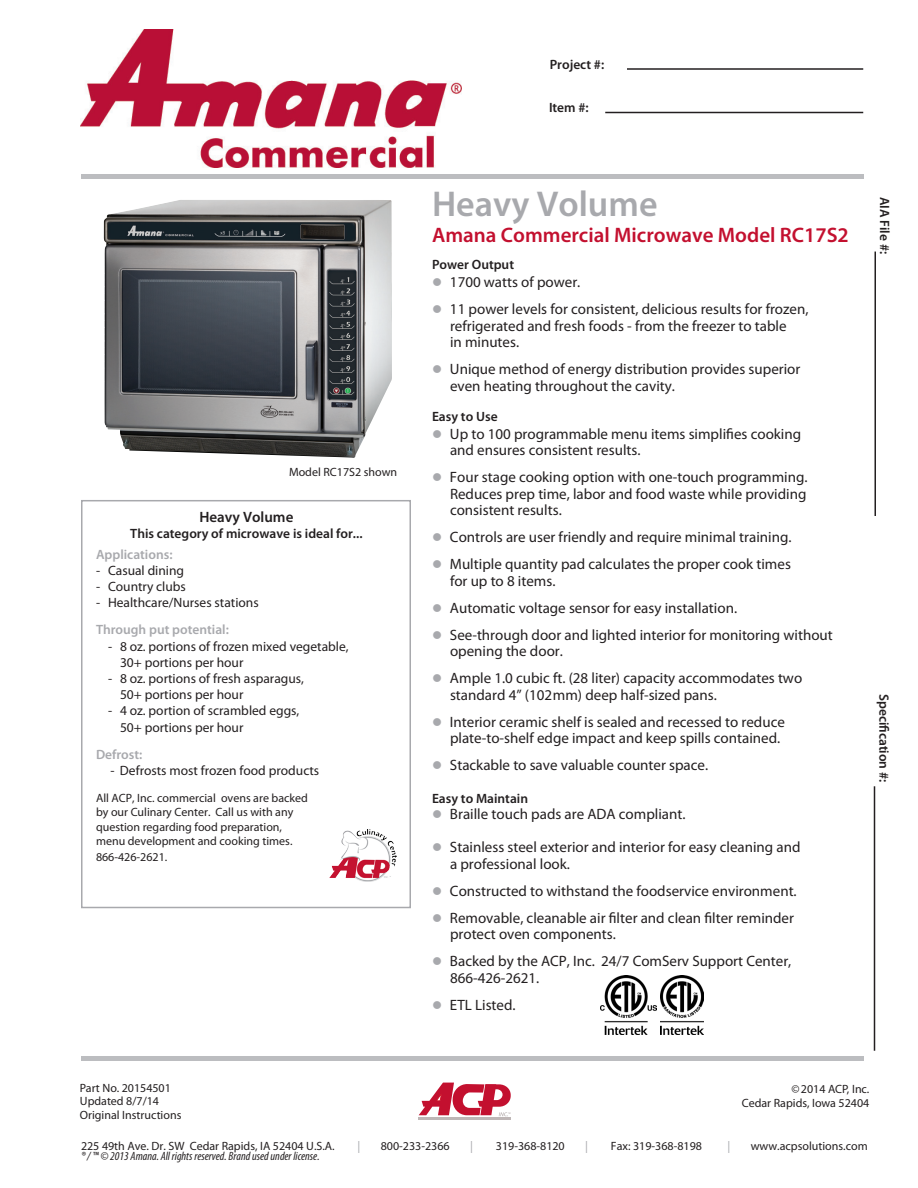
<style>
.page{position:relative;width:918px;height:1188px;background:#fff}
.page>*{position:absolute;margin:0;border:0;box-sizing:border-box;transform-origin:0 0}
.head{font:600 36px "Myriad Pro";color:#a8a9ad}
.head-2{font:600 21px "Myriad Pro";color:#c3102f}
.blackChart{font:15px "Myriad Pro";color:#231f20}
.chartHead{font:15px "Myriad Pro";color:#231f20}
.chartHead-2{font:600 15px "Myriad Pro";color:#231f20}
.chart{font:13.5px "Myriad Pro";color:#231f20}
.chartHead-3{font:600 13.5px "Myriad Pro";color:#231f20}
.grayHead{font:600 13.5px "Myriad Pro";color:#a8a9ad}
.body{font:13.5px "Myriad Pro";color:#231f20}
.mouse{font:12px/13.5px "Myriad Pro";color:#231f20}
.mouse-2{font:italic condensed 12px "Myriad Pro";color:#231f20}
.chart-2{font:12px "Myriad Pro";color:#231f20}
.mouse-3{font:12px "Myriad Pro";color:#a8a9ad}
.s1{color:#a8a9ad}
</style>
<div class="page">
<img style="left:104px;top:200px;width:288px;height:258px">
<hr style="left:81px;top:1056px;width:783px;height:4px;background:#bcbdc0">
<hr style="left:605px;top:112px;width:258px;height:1px;background:#231f20">
<hr style="left:627px;top:68px;width:236px;height:2px;background:#231f20">
<hr style="left:874px;top:252px;width:2px;height:264px;background:#231f20">
<hr style="left:874px;top:786px;width:1px;height:265px;background:#231f20">
<img style="left:81px;top:29px;width:380px;height:139px">
<div style="left:81px;top:174px;width:783px;height:5px;background:#bcbdc0"></div>
<div style="left:81px;top:500px;width:330px;height:408px;background:#fff;border:2px solid #a8a9ad"></div>
<img style="left:330px;top:830px;width:66px;height:51px">
<img style="left:600px;top:975px;width:57px;height:60px">
<img style="left:661px;top:975px;width:42px;height:60px">
<hr style="left:418px;top:1117px;width:93px;height:3px;background:#beb6b6">
<svg style="left:419px;top:1083px;width:92px;height:33px"></svg>
<p class="chartHead-3" style="left:550px;top:56px;width:56px">Project #:</p>
<p class="mouse" style="left:289px;top:465px;width:110px">Model RC17S2 shown</p>
<p class="chartHead-2" style="left:199px;top:507px;width:95px">Heavy Volume</p>
<p class="chartHead-3" style="left:130px;top:525px;width:234px">This category of microwave is ideal for...</p>
<p class="grayHead" style="left:96px;top:546px;width:78px">Applications:</p>
<p class="chart" style="left:96px;top:562px;width:90px">- Casual dining</p>
<p class="chart" style="left:96px;top:578px;width:91px">- Country clubs</p>
<p class="chart" style="left:96px;top:594px;width:164px">- Healthcare/Nurses stations</p>
<p class="grayHead" style="left:96px;top:621px;width:134px">Through put potential:</p>
<p class="chart" style="left:108px;top:638px;width:242px">- 8 oz. portions of frozen mixed vegetable,</p>
<p class="chart" style="left:120px;top:654px;width:125px">30+ portions per hour</p>
<p class="chart" style="left:108px;top:670px;width:198px">- 8 oz. portions of fresh asparagus,</p>
<p class="chart" style="left:120px;top:686px;width:125px">50+ portions per hour</p>
<p class="chart" style="left:108px;top:702px;width:193px">- 4 oz. portion of scrambled eggs,</p>
<p class="chart" style="left:120px;top:719px;width:125px">50+ portions per hour</p>
<p class="grayHead" style="left:96px;top:745px;width:48px">Defrost:</p>
<p class="body" style="left:111px;top:762px;width:210px">- Defrosts most frozen food products</p>
<p class="chart-2" style="left:96px;top:790px;width:213px">All ACP, Inc. commercial ovens are backed</p>
<p class="mouse" style="left:96px;top:805px;width:199px">by our Culinary Center. Call us with any</p>
<p class="mouse" style="left:96px;top:820px;width:188px">question regarding food preparation,</p>
<p class="mouse" style="left:96px;top:834px;width:198px">menu development and cooking times.</p>
<p class="chart-2" style="left:96px;top:850px;width:73px">866-426-2621.</p>
<p class="mouse" style="left:80px;top:1081px;width:93px">Part No. 20154501<br>Updated 8/7/14</p>
<p class="mouse" style="left:80px;top:1108px;width:103px">Original Instructions</p>
<p class="chartHead-3" style="left:549px;top:99px;width:41px">Item #:</p>
<p class="head" style="left:432px;top:181px;width:227px">Heavy Volume</p>
<p class="head-2" style="left:432px;top:221px;width:418px">Amana Commercial Microwave Model RC17S2</p>
<p class="chartHead-3" style="left:432px;top:256px;width:84px">Power Output</p>
<p class="blackChart" style="left:432px;top:273px;width:150px"><span class="s1">●</span> 1700 watts of power.</p>
<p class="blackChart" style="left:432px;top:300px;width:378px"><span class="s1">●</span> 11 power levels for consistent, delicious results for frozen,</p>
<p class="blackChart" style="left:450px;top:316px;width:338px">refrigerated and fresh foods - from the freezer to table</p>
<p class="blackChart" style="left:450px;top:333px;width:71px">in minutes.</p>
<p class="blackChart" style="left:432px;top:360px;width:370px"><span class="s1">●</span> Unique method of energy distribution provides superior</p>
<p class="blackChart" style="left:450px;top:376px;width:227px">even heating throughout the cavity.</p>
<p class="chartHead-3" style="left:432px;top:408px;width:67px">Easy to Use</p>
<p class="blackChart" style="left:432px;top:424px;width:371px"><span class="s1">●</span> Up to 100 programmable menu items simplifies cooking</p>
<p class="blackChart" style="left:450px;top:441px;width:192px">and ensures consistent results.</p>
<p class="blackChart" style="left:432px;top:468px;width:377px"><span class="s1">●</span> Four stage cooking option with one-touch programming.</p>
<p class="blackChart" style="left:450px;top:484px;width:358px">Reduces prep time, labor and food waste while providing</p>
<p class="blackChart" style="left:450px;top:501px;width:113px">consistent results.</p>
<p class="blackChart" style="left:432px;top:528px;width:361px"><span class="s1">●</span> Controls are user friendly and require minimal training.</p>
<p class="blackChart" style="left:432px;top:555px;width:360px"><span class="s1">●</span> Multiple quantity pad calculates the proper cook times</p>
<p class="blackChart" style="left:450px;top:571px;width:107px">for up to 8 items.</p>
<p class="blackChart" style="left:432px;top:598px;width:307px"><span class="s1">●</span> Automatic voltage sensor for easy installation.</p>
<p class="blackChart" style="left:432px;top:625px;width:402px"><span class="s1">●</span> See-through door and lighted interior for monitoring without</p>
<p class="blackChart" style="left:450px;top:642px;width:114px">opening the door.</p>
<p class="blackChart" style="left:432px;top:669px;width:372px"><span class="s1">●</span> Ample 1.0 cubic ft. (28 liter) capacity accommodates two</p>
<p class="blackChart" style="left:450px;top:685px;width:268px">standard 4” (102mm) deep half-sized pans.</p>
<p class="blackChart" style="left:432px;top:712px;width:354px"><span class="s1">●</span> Interior ceramic shelf is sealed and recessed to reduce</p>
<p class="blackChart" style="left:450px;top:729px;width:332px">plate-to-shelf edge impact and keep spills contained.</p>
<p class="blackChart" style="left:432px;top:756px;width:278px"><span class="s1">●</span> Stackable to save valuable counter space.</p>
<p class="chartHead-3" style="left:432px;top:790px;width:98px">Easy to Maintain</p>
<p class="chartHead" style="left:432px;top:805px;width:255px"><span class="s1">●</span> Braille touch pads are ADA compliant.</p>
<p class="blackChart" style="left:432px;top:838px;width:370px"><span class="s1">●</span> Stainless steel exterior and interior for easy cleaning and</p>
<p class="blackChart" style="left:450px;top:855px;width:122px">a professional look.</p>
<p class="blackChart" style="left:432px;top:882px;width:366px"><span class="s1">●</span> Constructed to withstand the foodservice environment.</p>
<p class="blackChart" style="left:432px;top:909px;width:364px"><span class="s1">●</span> Removable, cleanable air filter and clean filter reminder</p>
<p class="blackChart" style="left:450px;top:925px;width:167px">protect oven components.</p>
<p class="blackChart" style="left:432px;top:952px;width:361px"><span class="s1">●</span> Backed by the ACP, Inc. 24/7 ComServ Support Center,</p>
<p class="blackChart" style="left:450px;top:969px;width:91px">866-426-2621.</p>
<p class="blackChart" style="left:432px;top:996px;width:85px"><span class="s1">●</span> ETL Listed.</p>
<p class="chartHead-3" style="left:893px;top:196px;width:59px;rotate:90deg">AIA File #:</p>
<p class="chartHead-3" style="left:892px;top:694px;width:90px;rotate:90deg">Specification #:</p>
<p class="mouse" style="left:791px;top:1082px;width:80px">©2014 ACP, Inc.</p>
<p class="mouse" style="left:742px;top:1096px;width:129px">Cedar Rapids, Iowa 52404</p>
<p class="mouse" style="left:81px;top:1139px;width:255px">225 49th Ave. Dr. SW Cedar Rapids, IA 52404 U.S.A.</p>
<p class="mouse-3" style="left:358px;top:1138px;width:4px">|</p>
<p class="mouse" style="left:381px;top:1139px;width:70px">800-233-2366</p>
<p class="mouse-3" style="left:470px;top:1138px;width:4px">|</p>
<p class="mouse" style="left:496px;top:1139px;width:70px">319-368-8120</p>
<p class="mouse-3" style="left:585px;top:1138px;width:4px">|</p>
<p class="mouse" style="left:611px;top:1139px;width:93px">Fax: 319-368-8198</p>
<p class="mouse-3" style="left:727px;top:1138px;width:4px">|</p>
<p class="mouse" style="left:751px;top:1139px;width:118px">www.acpsolutions.com</p>
<p class="mouse-2" style="left:81px;top:1149px;width:240px">® / ™ © 2013 Amana. All rights reserved. Brand used under license.</p>
</div>
